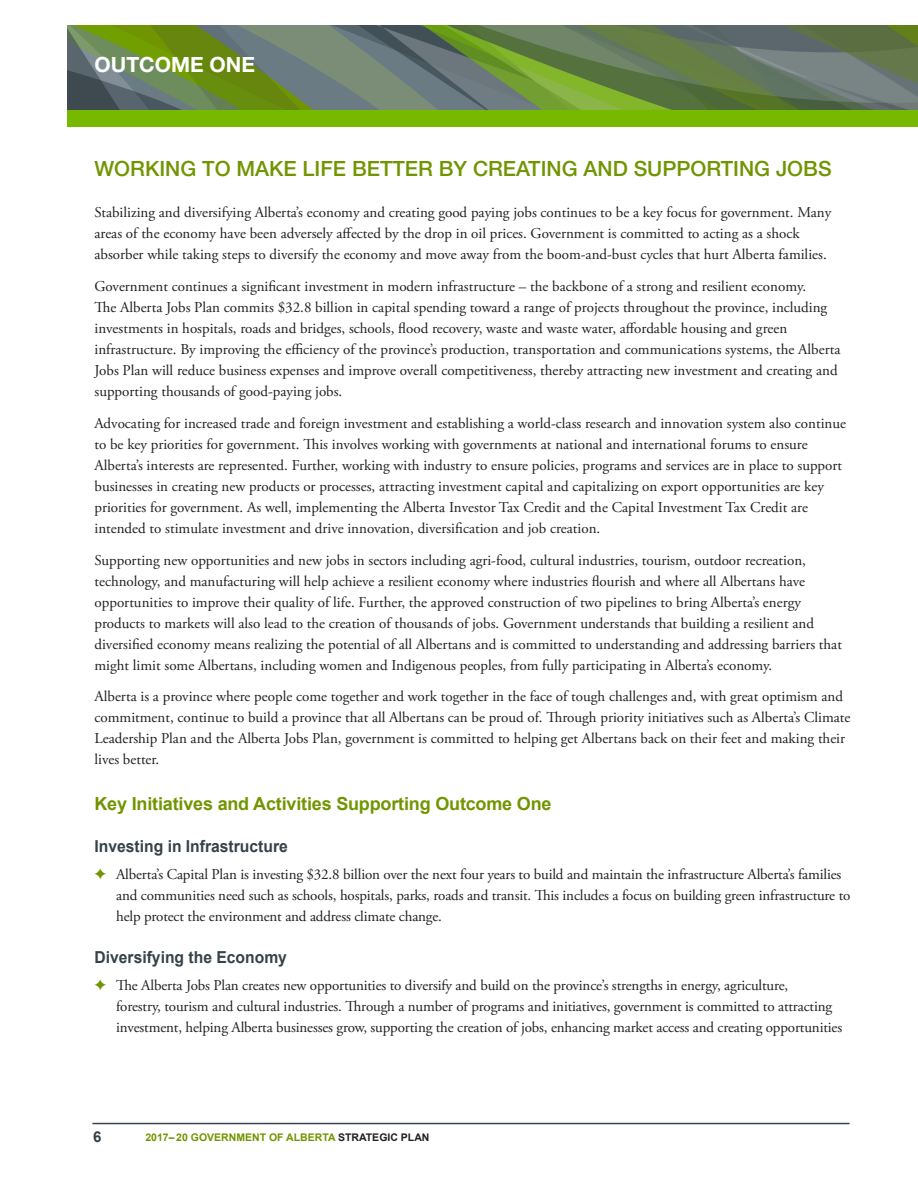
<style>
.page{position:relative;width:918px;height:1188px;background:#fff}
.page>*{position:absolute;margin:0;border:0;box-sizing:border-box;transform-origin:0 0}
.Level_1_Heading_-_15{font:500 21px "Helvetica Neue LT Std";color:#719500}
.Level_1_Heading_-_15-2{font:700 21px "Helvetica Neue LT Std";color:#fff}
.bullet_Diam_WT__G__B{font:700 18px "Arial";letter-spacing:-.01em;color:#719500}
.Sub-head_Arial_11-_g{font:700 16.5px "Arial";color:#36424a;scale:.95 1}
._00_bodyTxt__10_14{font:15px/21px "Adobe Garamond Pro";color:#231f20}
.bullet_Diam_BK__F{font:15px/21px "Adobe Garamond Pro";letter-spacing:-.01em;color:#231f20}
.t1{font:700 15px "Arial";color:#36424a}
.t2{font:700 10.5px "Arial";color:#719500}
.s1{color:#231f20}
</style>
<div class="page">
<hr style="left:92px;top:1123px;width:758px;height:1px;background:#36424a">
<svg style="left:884px;top:26px;width:34px;height:85px;background:#667956"></svg>
<svg style="left:89px;top:26px;width:795px;height:85px;background:#688055"></svg>
<div style="left:68px;top:111px;width:850px;height:16px;background:#77b800"></div>
<p class="Level_1_Heading_-_15-2" style="left:94px;top:51px;width:162px">OUTCOME ONE</p>
<p class="Level_1_Heading_-_15" style="left:94px;top:156px;width:739px">WORKING TO MAKE LIFE BETTER BY CREATING AND SUPPORTING JOBS</p>
<p class="_00_bodyTxt__10_14" style="left:94px;top:202px;width:738px">Stabilizing and diversifying Alberta’s economy and creating good paying jobs continues to be a key focus for government. Many areas of the economy have been adversely affected by the drop in oil prices. Government is committed to acting as a shock absorber while taking steps to diversify the economy and move away from the boom-and-bust cycles that hurt Alberta families.</p>
<p class="_00_bodyTxt__10_14" style="left:94px;top:276px;width:748px">Government continues a significant investment in modern infrastructure – the backbone of a strong and resilient economy.<br>The Alberta Jobs Plan commits $32.8 billion in capital spending toward a range of projects throughout the province, including investments in hospitals, roads and bridges, schools, flood recovery, waste and waste water, affordable housing and green infrastructure. By improving the efficiency of the province’s production, transportation and communications systems, the Alberta Jobs Plan will reduce business expenses and improve overall competitiveness, thereby attracting new investment and creating and supporting thousands of good-paying jobs.</p>
<p class="_00_bodyTxt__10_14" style="left:94px;top:413px;width:753px">Advocating for increased trade and foreign investment and establishing a world-class research and innovation system also continue to be key priorities for government. This involves working with governments at national and international forums to ensure Alberta’s interests are represented. Further, working with industry to ensure policies, programs and services are in place to support businesses in creating new products or processes, attracting investment capital and capitalizing on export opportunities are key priorities for government. As well, implementing the Alberta Investor Tax Credit and the Capital Investment Tax Credit are intended to stimulate investment and drive innovation, diversification and job creation.</p>
<p class="_00_bodyTxt__10_14" style="left:94px;top:550px;width:749px">Supporting new opportunities and new jobs in sectors including agri-food, cultural industries, tourism, outdoor recreation, technology, and manufacturing will help achieve a resilient economy where industries flourish and where all Albertans have opportunities to improve their quality of life. Further, the approved construction of two pipelines to bring Alberta’s energy products to markets will also lead to the creation of thousands of jobs. Government understands that building a resilient and diversified economy means realizing the potential of all Albertans and is committed to understanding and addressing barriers that might limit some Albertans, including women and Indigenous peoples, from fully participating in Alberta’s economy.</p>
<p class="_00_bodyTxt__10_14" style="left:94px;top:687px;width:757px">Alberta is a province where people come together and work together in the face of tough challenges and, with great optimism and commitment, continue to build a province that all Albertans can be proud of. Through priority initiatives such as Alberta’s Climate Leadership Plan and the Alberta Jobs Plan, government is committed to helping get Albertans back on their feet and making their lives better.</p>
<p class="bullet_Diam_WT__G__B" style="left:94px;top:792px;width:459px">Key Initiatives and Activities Supporting Outcome One</p>
<p class="Sub-head_Arial_11-_g" style="left:94px;top:835px;width:205px">Investing in Infrastructure</p>
<p class="bullet_Diam_BK__F" style="left:116px;top:865px;width:736px">Alberta’s Capital Plan is investing $32.8 billion over the next four years to build and maintain the infrastructure Alberta’s families and communities need such as schools, hospitals, parks, roads and transit. This includes a focus on building green infrastructure to help protect the environment and address climate change.</p>
<p class="Sub-head_Arial_11-_g" style="left:94px;top:946px;width:204px">Diversifying the Economy</p>
<p class="bullet_Diam_BK__F" style="left:116px;top:976px;width:728px">The Alberta Jobs Plan creates new opportunities to diversify and build on the province’s strengths in energy, agriculture,<br>forestry, tourism and cultural industries. Through a number of programs and initiatives, government is committed to attracting investment, helping Alberta businesses grow, supporting the creation of jobs, enhancing market access and creating opportunities</p>
<p class="t1" style="left:93px;top:1127px;width:10px">6</p>
<p class="t2" style="left:145px;top:1130px;width:286px">2017– 20 GOVERNMENT OF ALBERTA <span class="s1">STRATEGIC PLAN</span></p>
</div>
